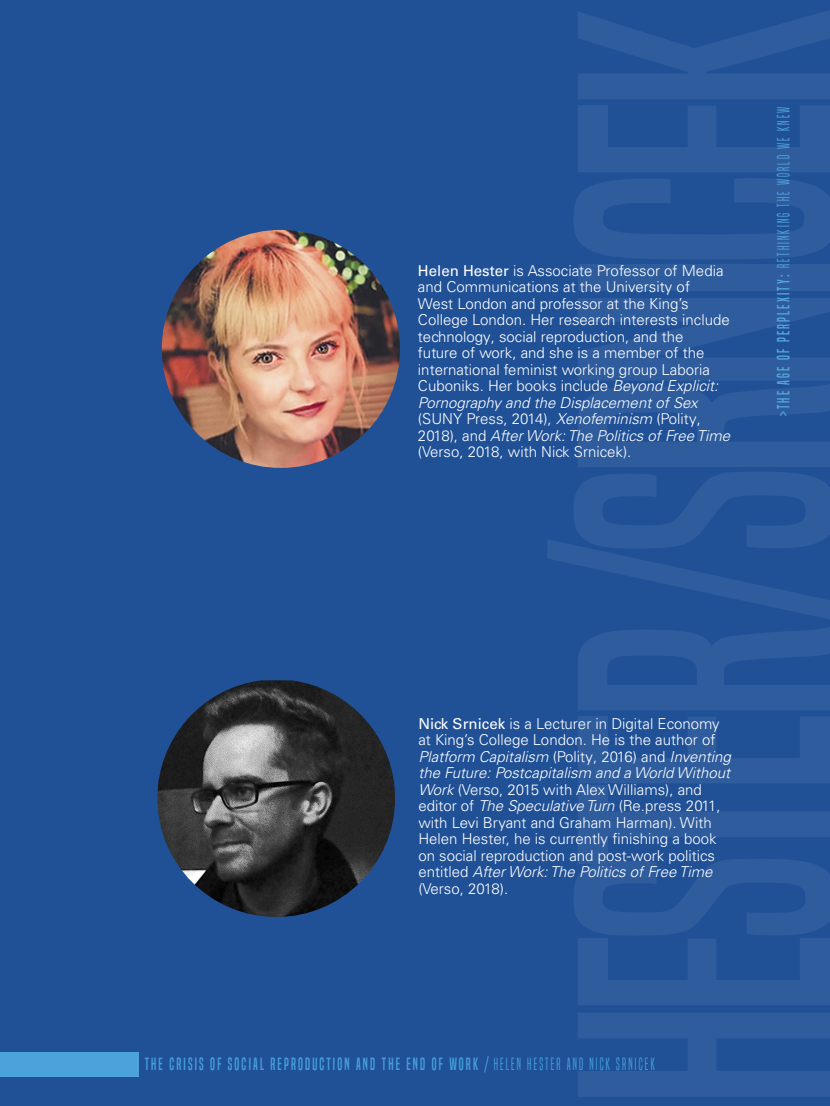
<style>
.page{position:relative;width:830px;height:1106px;background:#fff}
.page>*{position:absolute;margin:0;border:0;box-sizing:border-box;transform-origin:0 0}
.t1{font:16.5px "Built Titling Rg";letter-spacing:.15em;color:#46a1da;scale:.88 1}
.t2{font:16.5px "Built Titling Lt";letter-spacing:.15em;color:#54a6dc;scale:.88 1}
.t3{font:300 15px/16.5px "Univers Pro";color:#fff}
.s1{font-weight:400}
.s2{font-style:italic}
.s3{font-family:"Built Titling Rg"}
.s4{font-family:"Built Titling Lt"}
</style>
<div class="page">
<div style="left:0;top:0;width:829px;height:1106px;background:#205197"></div>
<img style="left:157px;top:680px;width:238px;height:237px">
<img style="left:162px;top:230px;width:238px;height:238px;border-radius:119px">
<div style="left:0;top:1052px;width:138px;height:24px;background:#4ca3db"></div>
<p class="t3" style="left:418px;top:262px;width:313px"><span class="s1">Helen Hester</span> is Associate Professor of Media and Communications at the University of<br>West London and professor at the King’s College London. Her research interests include technology, social reproduction, and the<br>future of work, and she is a member of the international feminist working group Laboria Cuboniks. Her books include <span class="s2">Beyond Explicit:<br>Pornography and the Displacement of Sex </span>(SUNY Press, 2014), <span class="s2">Xenofeminism</span> (Polity, 2018), and <span class="s2">After Work: The Politics of Free Time </span>(Verso, 2018, with Nick Srnicek).</p>
<p class="t2" style="left:773px;top:416px;width:353px;rotate:-90deg"><span class="s3">&gt;THE AGE OF PERPLEXITY:</span> RETHINKING THE WORLD WE KNEW</p>
<p class="t3" style="left:418px;top:715px;width:314px"><span class="s1">Nick Srnicek</span> is a Lecturer in Digital Economy at King’s College London. He is the author of <span class="s2">Platform Capitalism</span> (Polity, 2016) and <span class="s2">Inventing the Future: Postcapitalism and a World Without Work</span> (Verso, 2015 with Alex Williams), and editor of <span class="s2">The Speculative Turn</span> (Re.press 2011, with Levi Bryant and Graham Harman). With Helen Hester, he is currently finishing a book on social reproduction and post-work politics entitled <span class="s2">After Work: The Politics of Free Time </span>(Verso, 2018).</p>
<p class="t1" style="left:145px;top:1054px;width:581px">THE CRISIS OF SOCIAL REPRODUCTION AND THE END OF WORK / <span class="s4">HELEN HESTER AND NICK SRNICEK</span></p>
</div>
